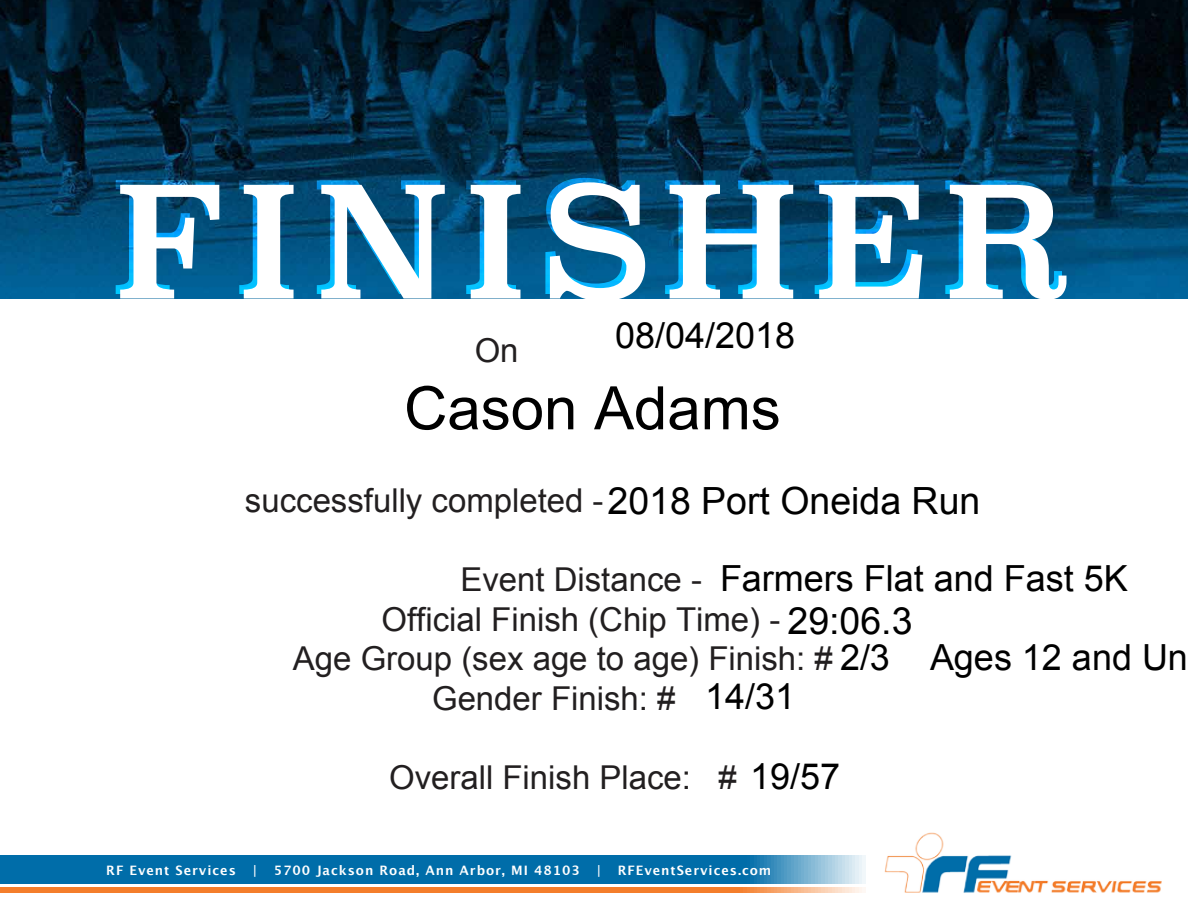
<style>
.page{position:relative;width:1188px;height:918px;background:#fff}
.page>*{position:absolute;margin:0;border:0;box-sizing:border-box;transform-origin:0 0}
.t1{font:153px "Superclarendon";letter-spacing:.1em;color:#fff}
.t2{font:60px "Arial";color:#000}
.t3{font:37.5px "Arial";color:#000}
.t4{font:36px "Arial";color:#000}
.t5{font:32.85px "Arial";color:#221f20}
.t6{font:700 13.05px "Lucida Grande";letter-spacing:.075em;color:#fff}
.s1{font-size:36px;color:#000}
</style>
<div class="page">
<img style="left:0;top:0;width:1188px;height:298px">
<img style="left:884px;top:832px;width:278px;height:61px">
<svg style="left:0;top:856px;width:865px;height:27px;background:#1076ae"></svg>
<svg style="left:0;top:887px;width:865px;height:5px;background:#f48739"></svg>
<h1 class="t1" style="left:110px;top:135px;width:957px">FINISHER</h1>
<p class="t5" style="left:475px;top:328px;width:45px">On</p>
<p class="t4" style="left:615px;top:315px;width:182px">08/04/2018</p>
<h2 class="t2" style="left:404px;top:375px;width:378px">Cason Adams</h2>
<p class="t3" style="left:608px;top:480px;width:374px">2018 Port Oneida Run</p>
<p class="t5" style="left:245px;top:479px;width:360px">successfully completed -</p>
<p class="t4" style="left:720px;top:558px;width:409px">Farmers Flat and Fast 5K</p>
<p class="t5" style="left:460px;top:558px;width:243px">Event Distance -</p>
<p class="t5" style="left:382px;top:598px;width:400px">Official Finish (Chip Time) -</p>
<p class="t5" style="left:293px;top:637px;width:599px">Age Group (sex age to age) Finish: # <span class="s1">2/3</span></p>
<p class="t5" style="left:432px;top:677px;width:245px">Gender Finish: #</p>
<p class="t3" style="left:788px;top:600px;width:127px">29:06.3</p>
<p class="t4" style="left:930px;top:638px;width:260px">Ages 12 and Un</p>
<p class="t4" style="left:705px;top:677px;width:92px">14/31</p>
<p class="t5" style="left:389px;top:756px;width:452px">Overall Finish Place: # <span class="s1">19/57</span></p>
<p class="t6" style="left:106px;top:860px;width:131px">RF Event Services</p>
<p class="t6" style="left:252px;top:860px;width:6px">|</p>
<p class="t6" style="left:274px;top:860px;width:308px">5700 Jackson Road, Ann Arbor, MI 48103</p>
<p class="t6" style="left:596px;top:860px;width:6px">|</p>
<p class="t6" style="left:618px;top:860px;width:155px">RFEventServices.com</p>
</div>
